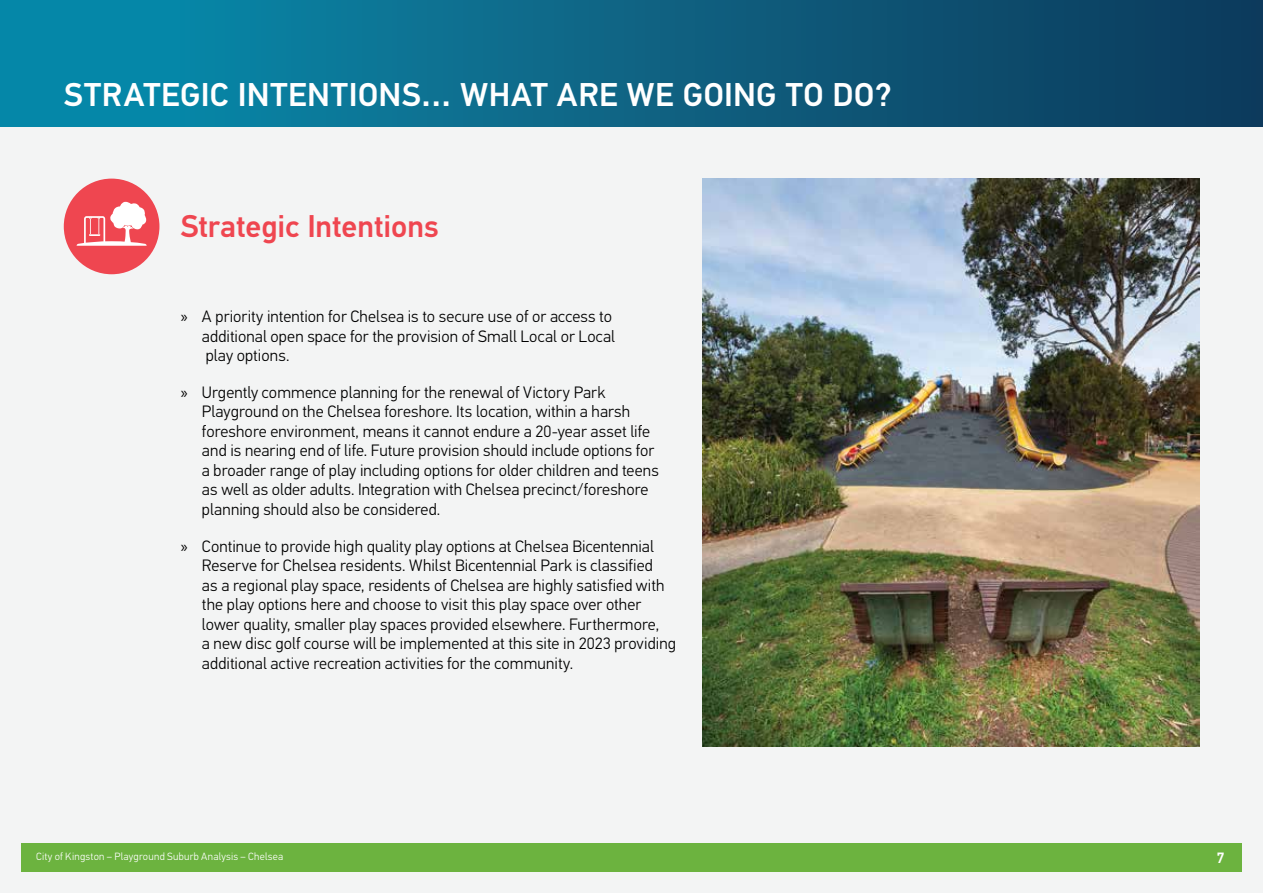
<style>
.page{position:relative;width:1263px;height:893px;background:#fff}
.page>*{position:absolute;margin:0;border:0;box-sizing:border-box;transform-origin:0 0}
.t1{font:500 33px "PF Din Text Pro";letter-spacing:.015em;color:#fff}
.t2{font:500 31.5px "PF Din Text Pro";letter-spacing:-.005em;color:#ef4650}
.t3{font:300 16.5px/19.5px "PF Din Text Pro";letter-spacing:.005em;color:#000}
.t4{font:500 15px "PF Din Text Pro";color:#fff}
.t5{font:300 10.5px "PF Din Text Pro";letter-spacing:.025em;color:#fff}
.s1{font-family:"Myriad Pro";font-weight:400}
</style>
<div class="page">
<div style="left:0;top:0;width:1263px;height:128px;background:linear-gradient(to right,#088faf,#0f395a)"></div>
<div style="left:0;top:128px;width:1263px;height:765px;background:#f3f4f4"></div>
<div style="left:64px;top:179px;width:95px;height:95px;background:#ef4650;border-radius:50%"></div>
<svg style="left:77px;top:201px;width:70px;height:45px"></svg>
<img style="left:703px;top:179px;width:496px;height:567px">
<div style="left:21px;top:843px;width:1221px;height:29px;background:#6cb33f"></div>
<h1 class="t1" style="left:64px;top:75px;width:829px">STRATEGIC INTENTIONS… WHAT ARE WE GOING TO DO?</h1>
<h2 class="t2" style="left:181px;top:208px;width:259px">Strategic Intentions</h2>
<p class="t3" style="left:202px;top:307px;width:414px;text-indent:-21px"><span class="s1">»</span> A priority intention for Chelsea is to secure use of or access to additional open space for the provision of Small Local or Local play options.</p>
<p class="t3" style="left:202px;top:383px;width:458px;text-indent:-21px"><span class="s1">»</span> Urgently commence planning for the renewal of Victory Park Playground on the Chelsea foreshore. Its location, within a harsh foreshore environment, means it cannot endure a 20-year asset life and is nearing end of life. Future provision should include options for a broader range of play including options for older children and teens as well as older adults. Integration with Chelsea precinct/foreshore planning should also be considered.</p>
<p class="t3" style="left:202px;top:536px;width:476px;text-indent:-21px"><span class="s1">»</span> Continue to provide high quality play options at Chelsea Bicentennial Reserve for Chelsea residents. Whilst Bicentennial Park is classified<br>as a regional play space, residents of Chelsea are highly satisfied with the play options here and choose to visit this play space over other lower quality, smaller play spaces provided elsewhere. Furthermore,<br>a new disc golf course will be implemented at this site in 2023 providing additional active recreation activities for the community.</p>
<p class="t5" style="left:36px;top:850px;width:249px">City of Kingston – Playground Suburb Analysis – Chelsea</p>
<p class="t4" style="left:1217px;top:849px;width:9px">7</p>
</div>
